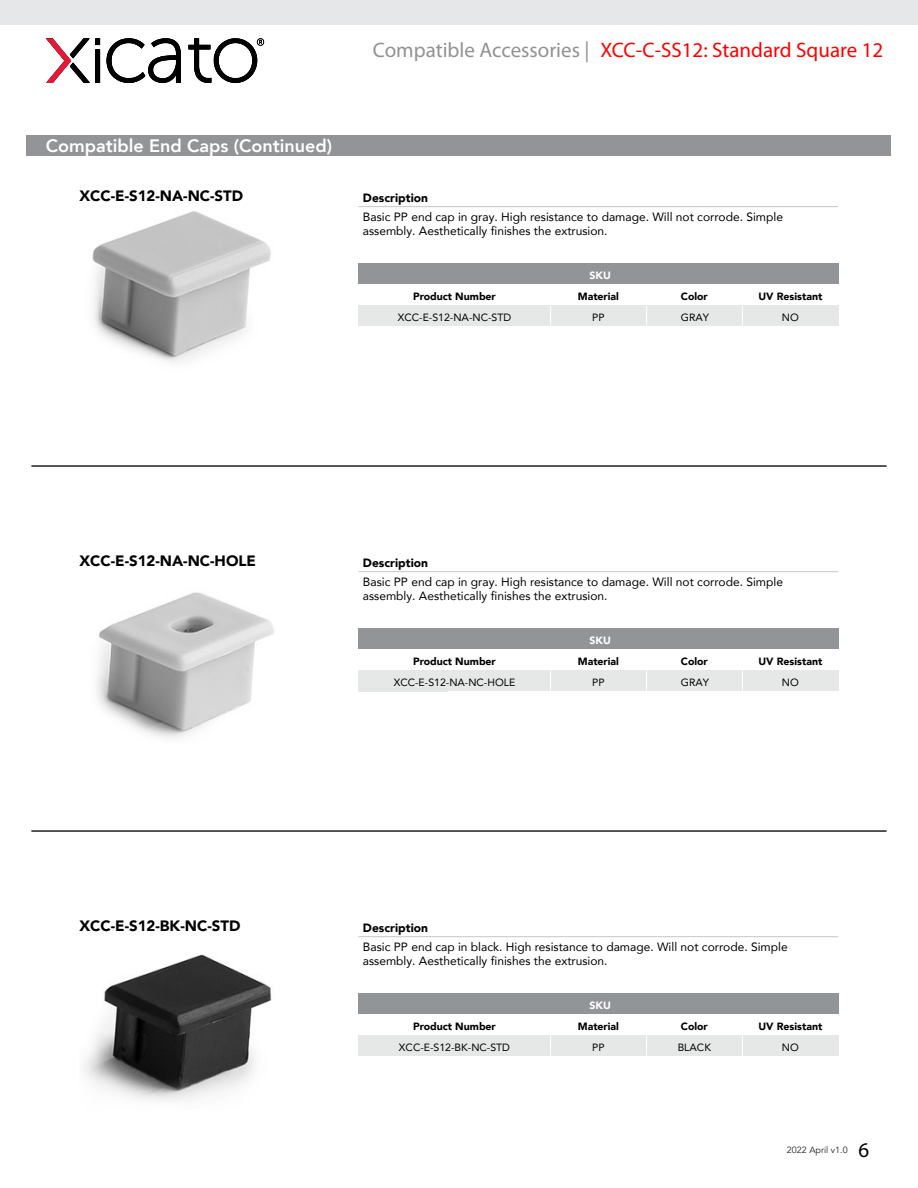
<style>
.page{position:relative;width:918px;height:1188px;background:#fff}
.page>*{position:absolute;margin:0;border:0;box-sizing:border-box;transform-origin:0 0}
.t1{font:21px "Myriad Pro";color:#f00}
.t2{font:21px "Myriad Pro";color:#000}
.t3{font:800 18px "Avenir";color:#fff}
.t4{font:900 15px "Avenir";color:#000}
.t5{font:12px/14.4px "Avenir";color:#000}
.t6{font:900 12px "Avenir";color:#000}
.t7{font:900 10.5px "Avenir";color:#000}
.t8{font:10.5px "Avenir";color:#000}
.t9{font:900 10.5px "Avenir";color:#fff}
.t10{font:9px "Avenir";color:#231f20}
.s1{color:#929292}
</style>
<div class="page">
<img style="left:46px;top:38px;width:219px;height:45px">
<div style="left:27px;top:135px;width:864px;height:21px;background:#929497"></div>
<div style="left:0;top:0;width:918px;height:24px;background:#e6e7e8"></div>
<div style="left:359px;top:628px;width:480px;height:21px;background:#929597"></div>
<div style="left:359px;top:670px;width:480px;height:21px;background:#e6e7e7"></div>
<svg style="left:550px;top:670px;width:1px;height:21px"></svg>
<svg style="left:646px;top:670px;width:1px;height:21px"></svg>
<svg style="left:742px;top:670px;width:1px;height:21px"></svg>
<hr style="left:358px;top:571px;width:480px;height:1px;background:#c6c7c9">
<img style="left:97px;top:592px;width:351px;height:146px">
<div style="left:359px;top:263px;width:480px;height:21px;background:#929597"></div>
<div style="left:359px;top:305px;width:480px;height:21px;background:#e6e7e7"></div>
<svg style="left:550px;top:305px;width:1px;height:21px"></svg>
<svg style="left:646px;top:305px;width:1px;height:21px"></svg>
<svg style="left:742px;top:305px;width:1px;height:21px"></svg>
<hr style="left:358px;top:206px;width:480px;height:1px;background:#c6c7c9">
<img style="left:92px;top:211px;width:267px;height:151px">
<div style="left:359px;top:993px;width:480px;height:21px;background:#929597"></div>
<div style="left:359px;top:1035px;width:480px;height:21px;background:#e6e7e7"></div>
<svg style="left:550px;top:1035px;width:1px;height:21px"></svg>
<svg style="left:646px;top:1035px;width:1px;height:21px"></svg>
<svg style="left:742px;top:1035px;width:1px;height:21px"></svg>
<hr style="left:358px;top:936px;width:480px;height:1px;background:#c6c7c9">
<img style="left:84px;top:937px;width:364px;height:164px">
<hr style="left:31px;top:830px;width:856px;height:2px;background:#231f20">
<hr style="left:31px;top:465px;width:856px;height:2px;background:#231f20">
<h2 class="t3" style="left:46px;top:131px;width:288px">Compatible End Caps (Continued)</h2>
<p class="t4" style="left:79px;top:183px;width:165px">XCC-E-S12-NA-NC-STD</p>
<h1 class="t1" style="left:373px;top:37px;width:512px"><span class="s1">Compatible Accessories |</span> XCC-C-SS12: Standard Square 12</h1>
<p class="t6" style="left:363px;top:188px;width:67px">Description</p>
<p class="t5" style="left:363px;top:209px;width:422px">Basic PP end cap in gray. High resistance to damage. Will not corrode. Simple assembly. Aesthetically finishes the extrusion.</p>
<p class="t9" style="left:589px;top:266px;width:23px">SKU</p>
<p class="t7" style="left:413px;top:287px;width:84px">Product Number</p>
<p class="t7" style="left:578px;top:287px;width:43px">Material</p>
<p class="t7" style="left:681px;top:287px;width:29px">Color</p>
<p class="t7" style="left:759px;top:287px;width:65px">UV Resistant</p>
<p class="t8" style="left:398px;top:309px;width:115px">XCC-E-S12-NA-NC-STD</p>
<p class="t8" style="left:592px;top:309px;width:14px">PP</p>
<p class="t8" style="left:681px;top:309px;width:30px">GRAY</p>
<p class="t8" style="left:782px;top:309px;width:18px">NO</p>
<p class="t4" style="left:79px;top:548px;width:178px">XCC-E-S12-NA-NC-HOLE</p>
<p class="t6" style="left:363px;top:553px;width:67px">Description</p>
<p class="t5" style="left:363px;top:574px;width:422px">Basic PP end cap in gray. High resistance to damage. Will not corrode. Simple assembly. Aesthetically finishes the extrusion.</p>
<p class="t9" style="left:589px;top:631px;width:23px">SKU</p>
<p class="t7" style="left:413px;top:652px;width:84px">Product Number</p>
<p class="t7" style="left:578px;top:652px;width:43px">Material</p>
<p class="t7" style="left:681px;top:652px;width:29px">Color</p>
<p class="t7" style="left:759px;top:652px;width:65px">UV Resistant</p>
<p class="t8" style="left:394px;top:674px;width:123px">XCC-E-S12-NA-NC-HOLE</p>
<p class="t8" style="left:592px;top:674px;width:14px">PP</p>
<p class="t8" style="left:681px;top:674px;width:30px">GRAY</p>
<p class="t8" style="left:782px;top:674px;width:18px">NO</p>
<p class="t4" style="left:79px;top:913px;width:163px">XCC-E-S12-BK-NC-STD</p>
<p class="t6" style="left:363px;top:918px;width:67px">Description</p>
<p class="t5" style="left:363px;top:939px;width:426px">Basic PP end cap in black. High resistance to damage. Will not corrode. Simple assembly. Aesthetically finishes the extrusion.</p>
<p class="t9" style="left:589px;top:996px;width:23px">SKU</p>
<p class="t7" style="left:413px;top:1017px;width:84px">Product Number</p>
<p class="t7" style="left:578px;top:1017px;width:43px">Material</p>
<p class="t7" style="left:681px;top:1017px;width:29px">Color</p>
<p class="t7" style="left:759px;top:1017px;width:65px">UV Resistant</p>
<p class="t8" style="left:399px;top:1039px;width:113px">XCC-E-S12-BK-NC-STD</p>
<p class="t8" style="left:592px;top:1039px;width:14px">PP</p>
<p class="t8" style="left:678px;top:1039px;width:35px">BLACK</p>
<p class="t8" style="left:782px;top:1039px;width:18px">NO</p>
<p class="t10" style="left:787px;top:1145px;width:62px">2022 April v1.0</p>
<h1 class="t2" style="left:858px;top:1137px;width:12px">6</h1>
</div>
